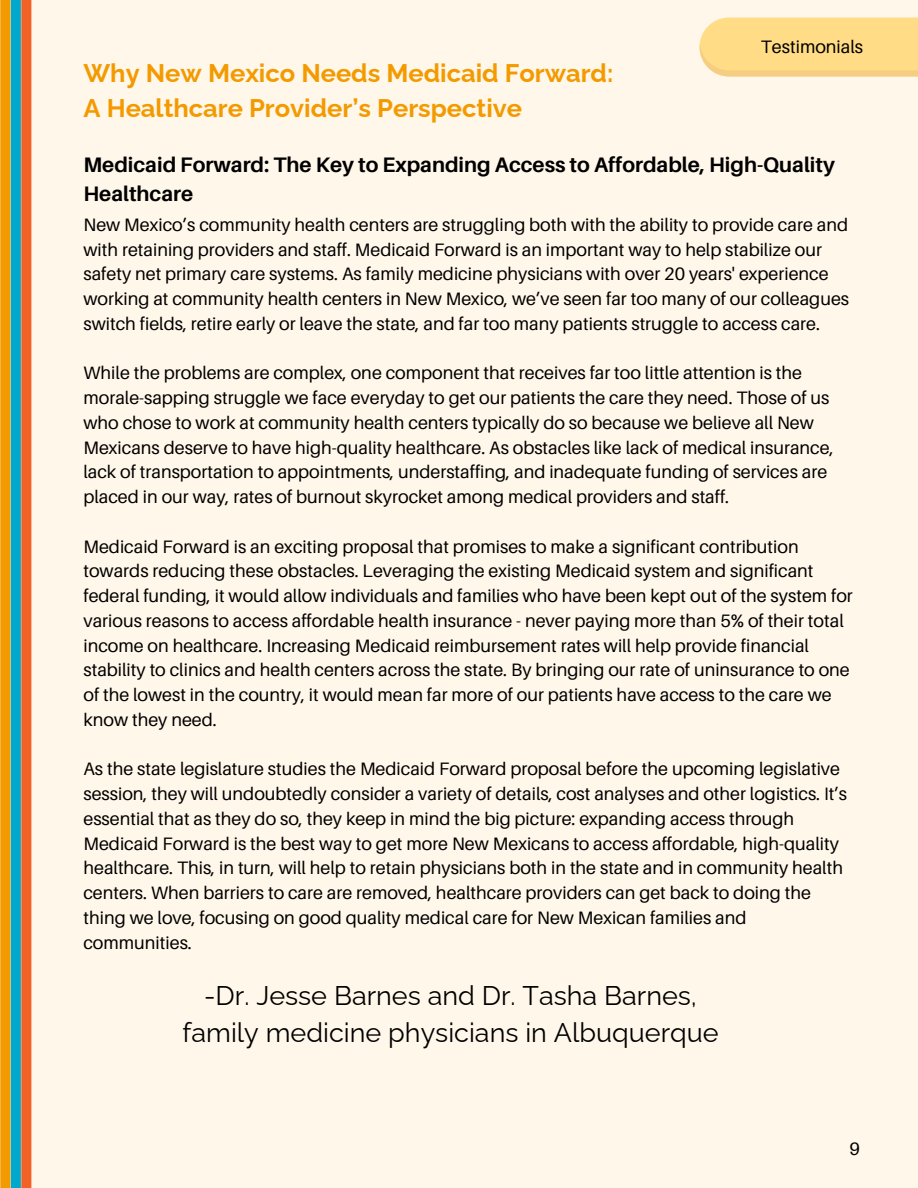
<style>
.page{position:relative;width:918px;height:1188px;background:#fff7ea}
.page>*{position:absolute;margin:0;border:0;box-sizing:border-box;transform-origin:0 0}
.t1{font:27px/37.2px "Raleway";color:#000;text-align:center}
.t2{font:700 25.5px/34.8px "Raleway";color:#f39a00}
.t3{font:700 21px/29.2px "Aileron";color:#000}
.t4{font:18px/24.8px "Aileron";color:#000}
</style>
<div class="page">
<div style="left:0;top:0;width:10px;height:1188px;background:#f39a00"></div>
<div style="left:21px;top:0;width:10px;height:1188px;background:#f26226"></div>
<div style="left:11px;top:0;width:10px;height:1188px;background:#00a9cc"></div>
<svg style="left:699px;top:18px;width:219px;height:59px"></svg>
<p class="t2" style="left:83px;top:55px;width:531px">Why New Mexico Needs Medicaid Forward:<br>A Healthcare Provider’s Perspective</p>
<p class="t4" style="left:761px;top:34px;width:104px">Testimonials</p>
<h2 class="t3" style="left:83px;top:150px;width:753px">Medicaid Forward: The Key to Expanding Access to Affordable, High-Quality<br>Healthcare</h2>
<h1 class="t4" style="left:83px;top:212px;width:767px">New Mexico’s community health centers are struggling both with the ability to provide care and with retaining providers and staff. Medicaid Forward is an important way to help stabilize our safety net primary care systems. As family medicine physicians with over 20 years' experience working at community health centers in New Mexico, we’ve seen far too many of our colleagues switch fields, retire early or leave the state, and far too many patients struggle to access care.</h1>
<p class="t4" style="left:83px;top:360px;width:752px">While the problems are complex, one component that receives far too little attention is the morale-sapping struggle we face everyday to get our patients the care they need. Those of us who chose to work at community health centers typically do so because we believe all New Mexicans deserve to have high-quality healthcare. As obstacles like lack of medical insurance, lack of transportation to appointments, understaffing, and inadequate funding of services are placed in our way, rates of burnout skyrocket among medical providers and staff.</p>
<p class="t4" style="left:83px;top:534px;width:771px">Medicaid Forward is an exciting proposal that promises to make a significant contribution towards reducing these obstacles. Leveraging the existing Medicaid system and significant federal funding, it would allow individuals and families who have been kept out of the system for various reasons to access affordable health insurance - never paying more than 5% of their total income on healthcare. Increasing Medicaid reimbursement rates will help provide financial stability to clinics and health centers across the state. By bringing our rate of uninsurance to one of the lowest in the country, it would mean far more of our patients have access to the care we know they need.</p>
<h3 class="t4" style="left:83px;top:756px;width:765px">As the state legislature studies the Medicaid Forward proposal before the upcoming legislative session, they will undoubtedly consider a variety of details, cost analyses and other logistics. It’s essential that as they do so, they keep in mind the big picture: expanding access through Medicaid Forward is the best way to get more New Mexicans to access affordable, high-quality healthcare. This, in turn, will help to retain physicians both in the state and in community health centers. When barriers to care are removed, healthcare providers can get back to doing the thing we love, focusing on good quality medical care for New Mexican families and communities.</h3>
<p class="t1" style="left:183px;top:977px;width:538px">-Dr. Jesse Barnes and Dr. Tasha Barnes, family medicine physicians in Albuquerque</p>
<p class="t4" style="left:849px;top:1136px;width:12px">9</p>
</div>
